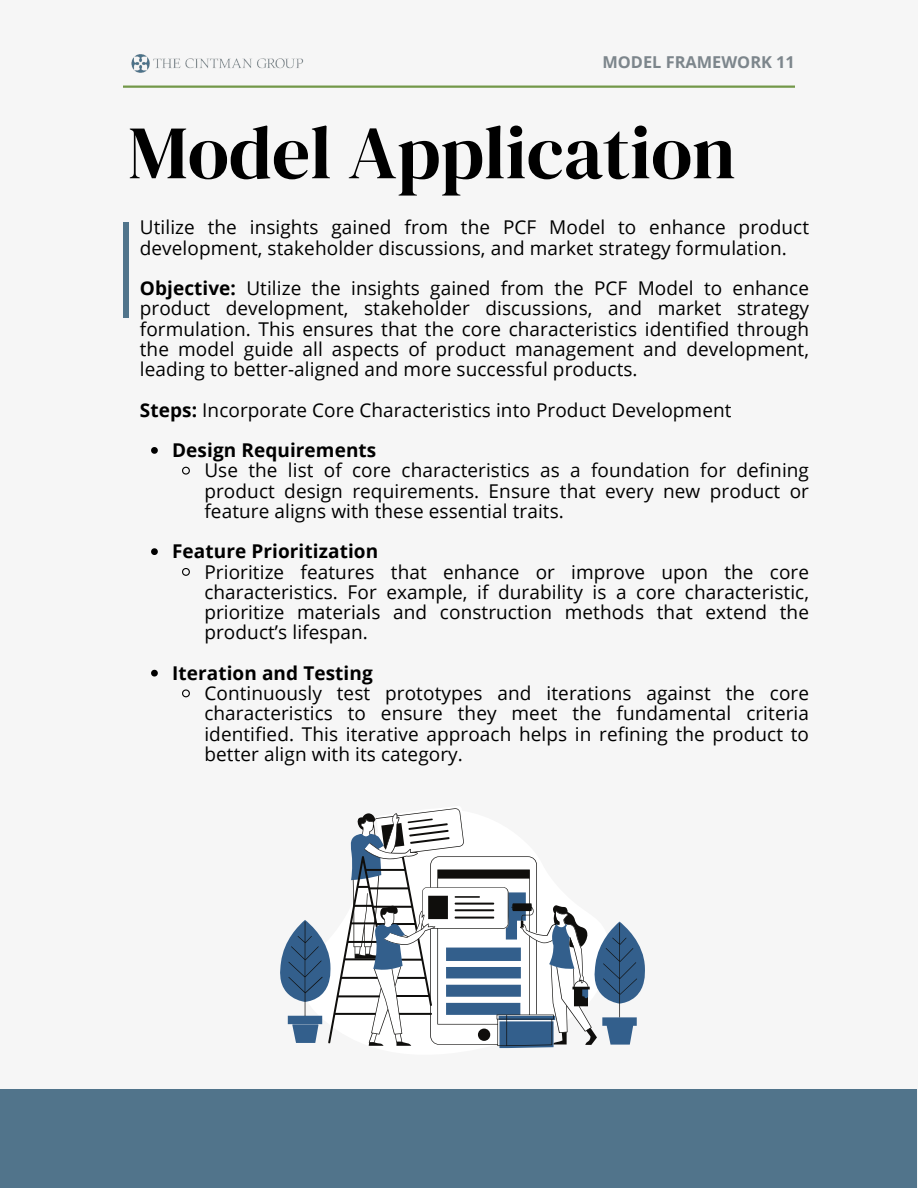
<style>
.page{position:relative;width:918px;height:1188px;background:#f6f6f6}
.page>*{position:absolute;margin:0;border:0;box-sizing:border-box;transform-origin:0 0}
.t1{font:75.3px "DM Serif Display";color:#000}
.t2{font:19.05px/20.2px "Open Sans";letter-spacing:.005em;color:#000;text-align:justify}
.t3{font:700 19.05px "Open Sans";letter-spacing:.005em;color:#000}
.t4{font:700 16.35px "Open Sans";color:#7d868c}
.s1{font-weight:700}
</style>
<div class="page">
<hr style="left:123px;top:86px;width:672px;height:2px;background:#739849">
<div style="left:123px;top:222px;width:6px;height:96px;background:#51748b"></div>
<img style="left:131px;top:54px;width:173px;height:19px">
<div style="left:0;top:1089px;width:916px;height:99px;background:#51748b"></div>
<svg style="left:151px;top:447px;width:7px;height:7px"></svg>
<svg style="left:182px;top:466px;width:8px;height:9px"></svg>
<svg style="left:151px;top:548px;width:7px;height:7px"></svg>
<svg style="left:182px;top:568px;width:8px;height:8px"></svg>
<svg style="left:151px;top:670px;width:7px;height:7px"></svg>
<svg style="left:182px;top:689px;width:8px;height:9px"></svg>
<svg style="left:637px;top:942px;width:8px;height:53px"></svg>
<svg style="left:280px;top:808px;width:357px;height:240px"></svg>
<p class="t4" style="left:602px;top:51px;width:194px">MODEL FRAMEWORK 11</p>
<p class="t1" style="left:128px;top:100px;width:609px">Model Application</p>
<p class="t2" style="left:140px;top:217px;width:671px">Utilize the insights gained from the PCF Model to enhance product development, stakeholder discussions, and market strategy formulation.</p>
<p class="t2" style="left:140px;top:278px;width:671px"><span class="s1">Objective:</span> Utilize the insights gained from the PCF Model to enhance product development, stakeholder discussions, and market strategy formulation. This ensures that the core characteristics identified through the model guide all aspects of product management and development, leading to better-aligned and more successful products.</p>
<p class="t2" style="left:140px;top:399px;width:593px"><span class="s1">Steps:</span> Incorporate Core Characteristics into Product Development</p>
<h1 class="t3" style="left:172px;top:437px;width:206px">Design Requirements</h1>
<h2 class="t2" style="left:204px;top:460px;width:606px">Use the list of core characteristics as a foundation for defining product design requirements. Ensure that every new product or feature aligns with these essential traits.</h2>
<h2 class="t3" style="left:172px;top:538px;width:208px">Feature Prioritization</h2>
<h2 class="t2" style="left:204px;top:561px;width:606px">Prioritize features that enhance or improve upon the core characteristics. For example, if durability is a core characteristic, prioritize materials and construction methods that extend the product’s lifespan.</h2>
<p class="t3" style="left:172px;top:660px;width:202px">Iteration and Testing</p>
<p class="t2" style="left:204px;top:683px;width:606px">Continuously test prototypes and iterations against the core characteristics to ensure they meet the fundamental criteria identified. This iterative approach helps in refining the product to better align with its category.</p>
</div>
